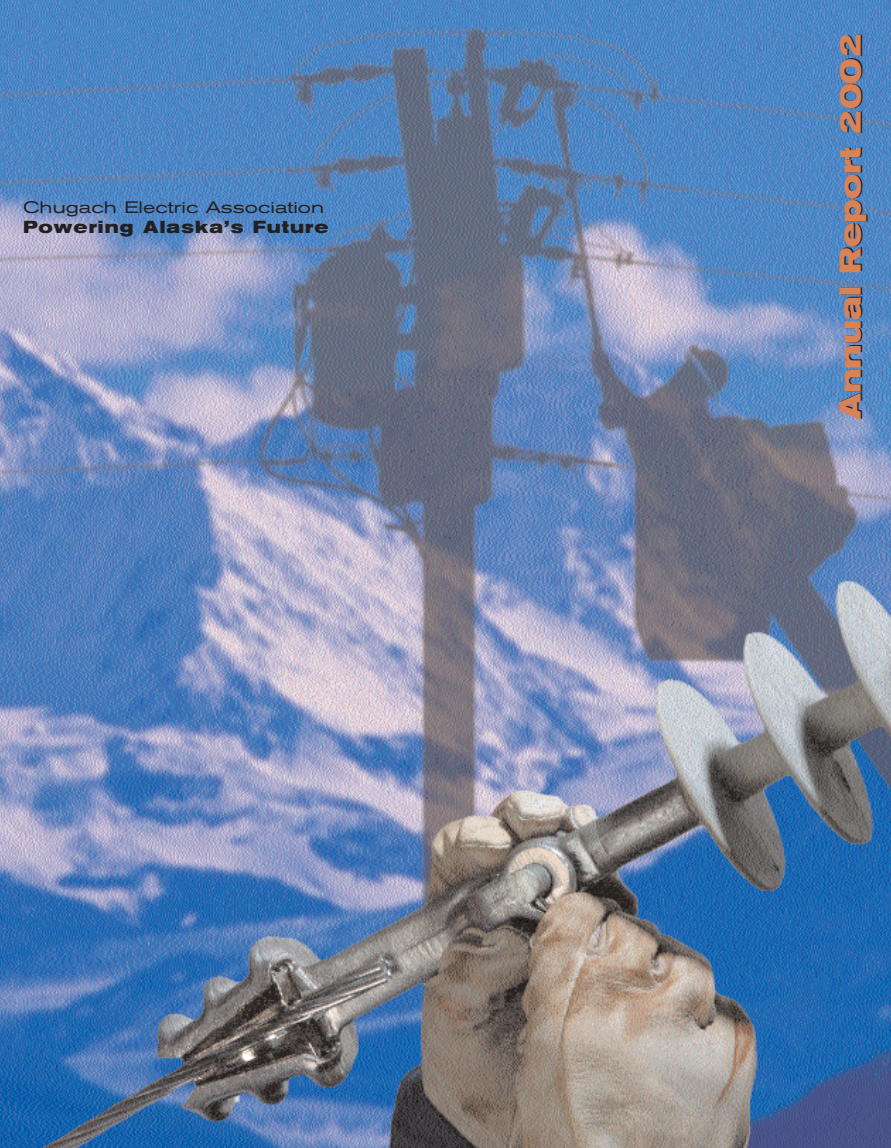
<style>
.page{position:relative;width:891px;height:1148px;background:#fff}
.page>*{position:absolute;margin:0;border:0;box-sizing:border-box;transform-origin:0 0}
.t1{font:700 expanded 30px "Akzidenz Grotesk BE";color:#d88258}
.t2{font:700 expanded 17.25px "Akzidenz Grotesk BE";letter-spacing:.07em;color:#231f20}
.t3{font:expanded 16.5px "Akzidenz Grotesk BE";color:#231f20;scale:1.09 1}
</style>
<div class="page">
<img style="left:0;top:0;width:891px;height:1147px">
<p class="t3" style="left:23px;top:201px;width:278px">Chugach Electric Association</p>
<p class="t2" style="left:23px;top:221px;width:307px">Powering Alaska’s Future</p>
<h1 class="t1" style="left:840px;top:420px;width:389px;rotate:-90deg">Annual Report 2002</h1>
</div>
